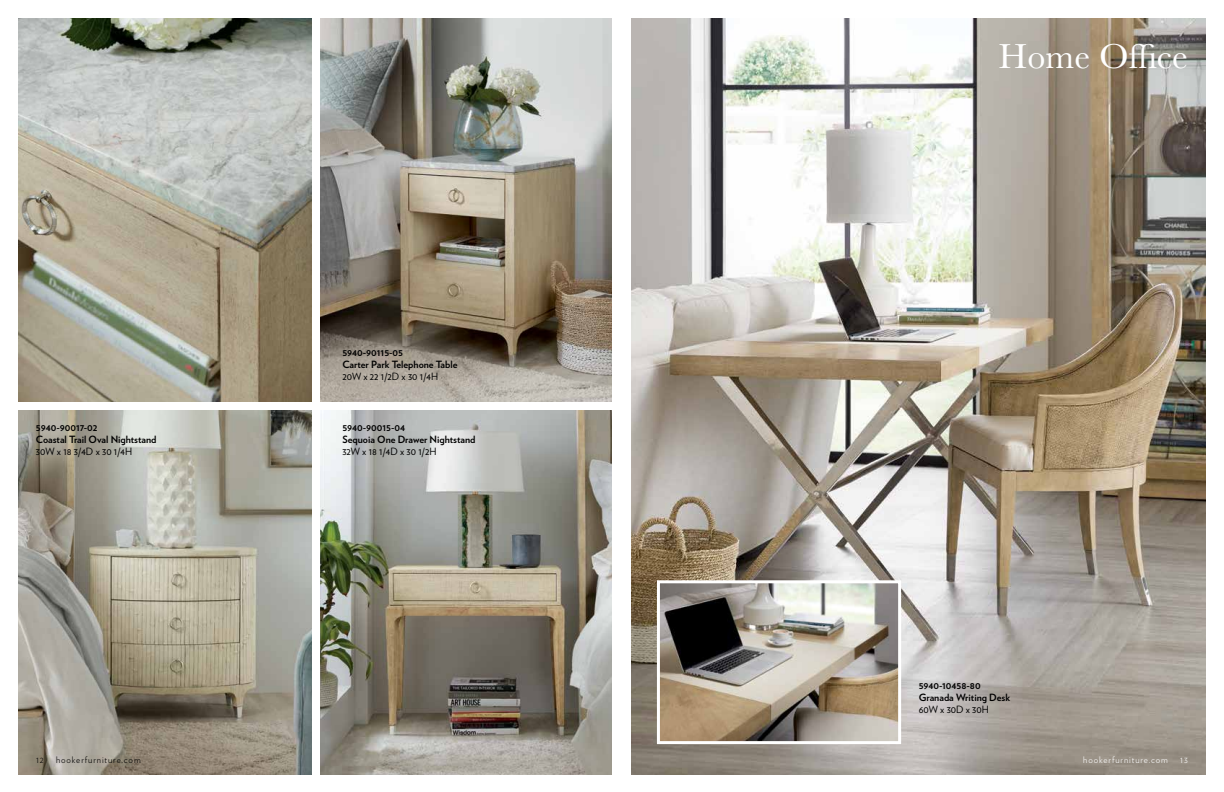
<style>
.page{position:relative;width:1224px;height:792px;background:#fff}
.page>*{position:absolute;margin:0;border:0;box-sizing:border-box;transform-origin:0 0}
.t1{font:36px "Baskerville";color:#fff}
.t2{font:700 10px/12px "Verlag";color:#000}
.t3{font:10px "Verlag";color:#000}
.t4{font:300 9px "Verlag";letter-spacing:.1em;color:#000}
.t5{font:300 9px "Verlag";letter-spacing:.1em;color:#fff}
</style>
<div class="page">
<img style="left:321px;top:410px;width:291px;height:364px">
<img style="left:18px;top:410px;width:294px;height:364px">
<img style="left:321px;top:18px;width:291px;height:383px">
<img style="left:18px;top:18px;width:294px;height:383px">
<img style="left:631px;top:18px;width:575px;height:756px">
<img style="left:661px;top:584px;width:236px;height:156px">
<div style="left:657px;top:580px;width:244px;height:164px;border:3px solid #fff"></div>
<p class="t2" style="left:36px;top:421px;width:122px">5940-90017-02<br>Coastal Trail Oval Nightstand</p>
<p class="t3" style="left:36px;top:444px;width:98px">30W x 18 3/4D x 30 1/4H</p>
<p class="t2" style="left:342px;top:346px;width:117px">5940-90115-05<br>Carter Park Telephone Table</p>
<p class="t3" style="left:342px;top:369px;width:97px">20W x 22 1/2D x 30 1/4H</p>
<p class="t2" style="left:342px;top:421px;width:135px">5940-90015-04<br>Sequoia One Drawer Nightstand</p>
<p class="t3" style="left:342px;top:444px;width:96px">32W x 18 1/4D x 30 1/2H</p>
<h1 class="t1" style="left:999px;top:34px;width:191px">Home Office</h1>
<p class="t2" style="left:919px;top:679px;width:93px">5940-10458-80<br>Granada Writing Desk</p>
<p class="t3" style="left:919px;top:702px;width:72px">60W x 30D x 30H</p>
<p class="t4" style="left:36px;top:753px;width:9px">12</p>
<p class="t4" style="left:56px;top:753px;width:86px">hookerfurniture.com</p>
<p class="t5" style="left:1083px;top:754px;width:86px">hookerfurniture.com</p>
<p class="t5" style="left:1180px;top:754px;width:9px">13</p>
</div>
